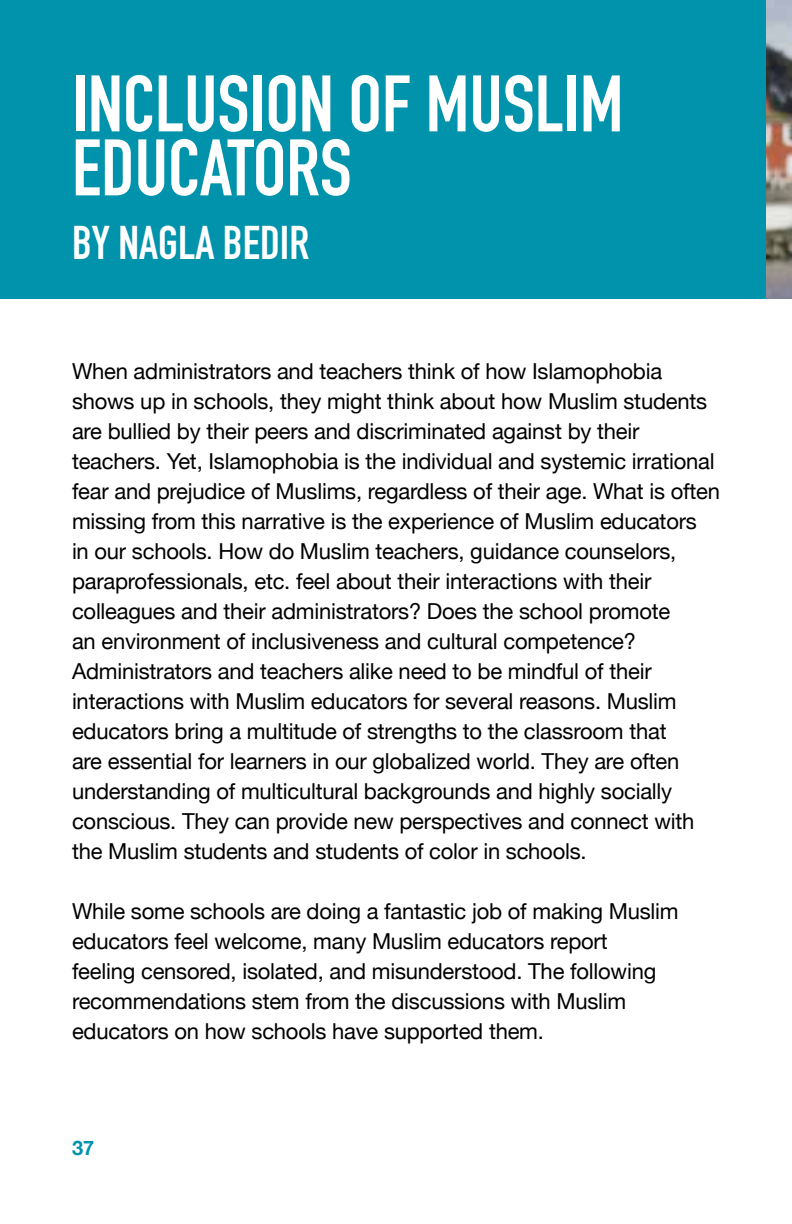
<style>
.page{position:relative;width:792px;height:1224px;background:#fff}
.page>*{position:absolute;margin:0;border:0;box-sizing:border-box;transform-origin:0 0}
.t1{font:700 78.6px/64px "DIN Condensed";color:#fff}
.t2{font:700 46.6px "DIN Condensed";color:#fff}
.t3{font:22px/30px "Helvetica Neue";letter-spacing:-.01em;color:#000}
.t4{font:700 20px "Helvetica Neue";color:#0093ab}
</style>
<div class="page">
<div style="left:0;top:0;width:766px;height:298px;background:#0093ab"></div>
<img style="left:766px;top:0;width:26px;height:298px">
<h1 class="t1" style="left:72px;top:71px;width:553px">INCLUSION OF MUSLIM<br>EDUCATORS</h1>
<h2 class="t2" style="left:72px;top:212px;width:239px">BY NAGLA BEDIR</h2>
<p class="t3" style="left:72px;top:357px;width:650px">When administrators and teachers think of how Islamophobia shows up in schools, they might think about how Muslim students are bullied by their peers and discriminated against by their teachers. Yet, Islamophobia is the individual and systemic irrational fear and prejudice of Muslims, regardless of their age. What is often missing from this narrative is the experience of Muslim educators<br>in our schools. How do Muslim teachers, guidance counselors, paraprofessionals, etc. feel about their interactions with their colleagues and their administrators? Does the school promote<br>an environment of inclusiveness and cultural competence?<br>Administrators and teachers alike need to be mindful of their interactions with Muslim educators for several reasons. Muslim educators bring a multitude of strengths to the classroom that<br>are essential for learners in our globalized world. They are often understanding of multicultural backgrounds and highly socially conscious. They can provide new perspectives and connect with the Muslim students and students of color in schools.</p>
<p class="t3" style="left:72px;top:897px;width:608px">While some schools are doing a fantastic job of making Muslim educators feel welcome, many Muslim educators report<br>feeling censored, isolated, and misunderstood. The following recommendations stem from the discussions with Muslim educators on how schools have supported them.</p>
<p class="t4" style="left:72px;top:1133px;width:24px">37</p>
</div>
